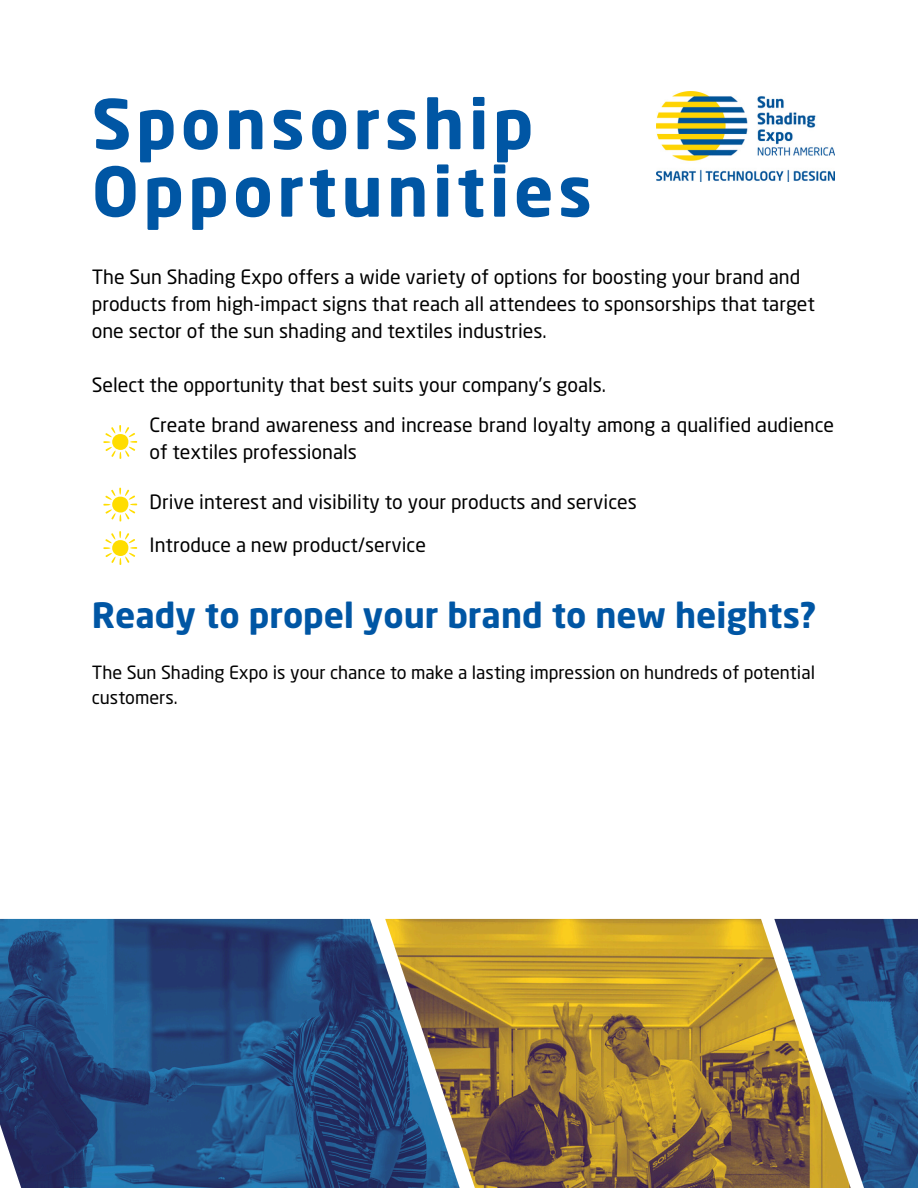
<style>
.page{position:relative;width:918px;height:1188px;background:#fff}
.page>*{position:absolute;margin:0;border:0;box-sizing:border-box;transform-origin:0 0}
.t1{font:700 67.8px/67.5px "Neo Sans Std";letter-spacing:.065em;color:#0056a4}
.t2{font:700 34.5px "Neo Sans Std";color:#0056a4}
.t3{font:19.5px/27px "Neo Sans Std";color:#000}
.t4{font:18px/24.8px "Neo Sans Std";color:#000}
</style>
<div class="page">
<img style="left:0;top:919px;width:385px;height:269px">
<img style="left:385px;top:919px;width:389px;height:269px">
<img style="left:774px;top:919px;width:144px;height:269px">
<img style="left:657px;top:92px;width:178px;height:90px">
<svg style="left:103px;top:425px;width:34px;height:34px"></svg>
<svg style="left:103px;top:488px;width:34px;height:33px"></svg>
<svg style="left:103px;top:531px;width:34px;height:34px"></svg>
<p class="t1" style="left:92px;top:97px;width:502px">Sponsorship<br>Opportunities</p>
<p class="t3" style="left:92px;top:266px;width:725px">The Sun Shading Expo offers a wide variety of options for boosting your brand and products from high-impact signs that reach all attendees to sponsorships that target one sector of the sun shading and textiles industries.</p>
<p class="t3" style="left:92px;top:374px;width:516px">Select the opportunity that best suits your company’s goals.</p>
<p class="t3" style="left:150px;top:413px;width:686px">Create brand awareness and increase brand loyalty among a qualified audience of textiles professionals</p>
<p class="t3" style="left:150px;top:490px;width:489px">Drive interest and visibility to your products and services</p>
<p class="t3" style="left:150px;top:534px;width:278px">Introduce a new product/service</p>
<h2 class="t2" style="left:92px;top:602px;width:726px">Ready to propel your brand to new heights?</h2>
<p class="t4" style="left:92px;top:662px;width:725px">The Sun Shading Expo is your chance to make a lasting impression on hundreds of potential customers.</p>
</div>
